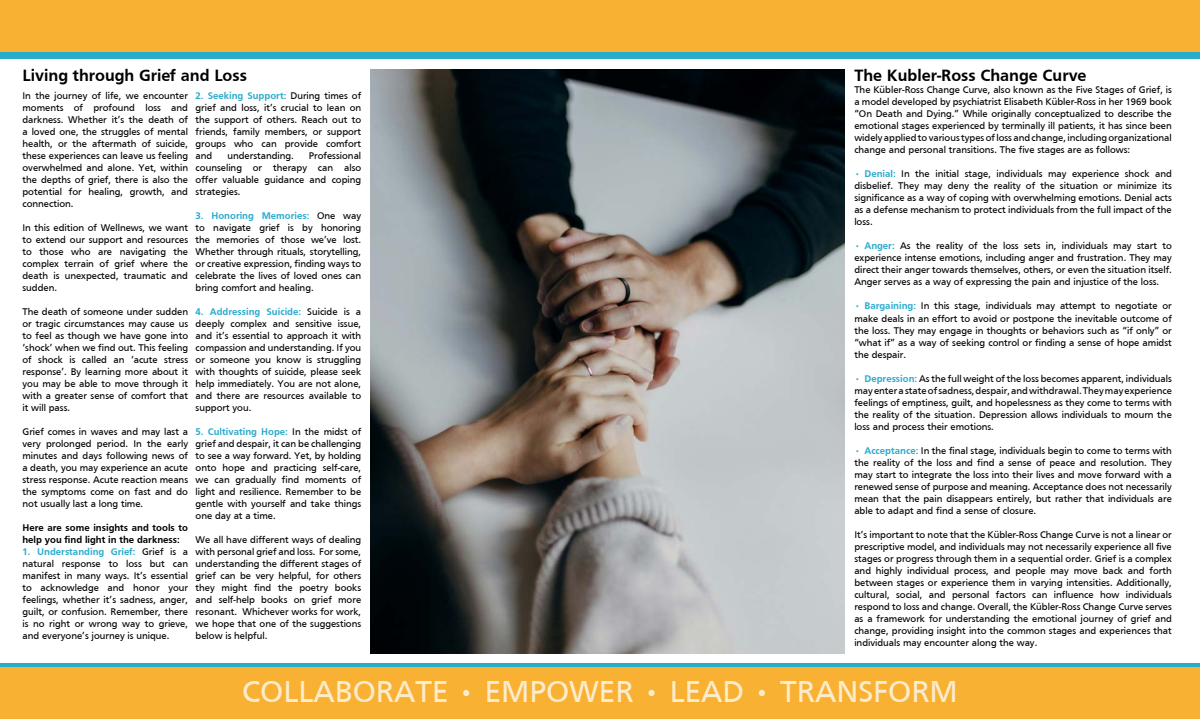
<style>
.page{position:relative;width:1200px;height:719px;background:#fff}
.page>*{position:absolute;margin:0;border:0;box-sizing:border-box;transform-origin:0 0}
.t1{font:31.25px "Frutiger";color:#fdeccc}
.t2{font:700 16.88px "Frutiger";color:#000}
.t3{font:10px/12px "Frutiger";color:#000;text-align:justify}
.t4{font:700 10px/12px "Frutiger";color:#000}
.s1{font-weight:700;color:#2babcc}
</style>
<div class="page">
<div style="left:0;top:0;width:1200px;height:52px;background:#f8b133"></div>
<div style="left:0;top:52px;width:1200px;height:7px;background:#2babcc"></div>
<div style="left:0;top:666px;width:1200px;height:53px;background:#f8b133"></div>
<hr style="left:0;top:663px;width:1200px;height:3px;background:#2babcc">
<img style="left:370px;top:69px;width:475px;height:584px">
<h2 class="t2" style="left:22px;top:66px;width:226px">Living through Grief and Loss</h2>
<p class="t3" style="left:22px;top:90px;width:167px">In the journey of life, we encounter moments of profound loss and darkness. Whether it’s the death of a loved one, the struggles of mental health, or the aftermath of suicide, these experiences can leave us feeling overwhelmed and alone. Yet, within the depths of grief, there is also the potential for healing, growth, and connection.</p>
<p class="t3" style="left:22px;top:222px;width:167px">In this edition of Wellnews, we want to extend our support and resources to those who are navigating the complex terrain of grief where the death is unexpected, traumatic and sudden.</p>
<p class="t3" style="left:22px;top:306px;width:167px">The death of someone under sudden or tragic circumstances may cause us to feel as though we have gone into ‘shock’ when we find out. This feeling of shock is called an ‘acute stress response’. By learning more about it you may be able to move through it with a greater sense of comfort that it will pass.</p>
<p class="t3" style="left:22px;top:426px;width:167px">Grief comes in waves and may last a very prolonged period. In the early minutes and days following news of a death, you may experience an acute stress response. Acute reaction means the symptoms come on fast and do not usually last a long time.</p>
<p class="t4" style="left:22px;top:522px;width:167px">Here are some insights and tools to help you find light in the darkness:</p>
<p class="t3" style="left:22px;top:546px;width:167px"><span class="s1">1. Understanding Grief:</span> Grief is a natural response to loss but can manifest in many ways. It’s essential to acknowledge and honor your feelings, whether it’s sadness, anger, guilt, or confusion. Remember, there is no right or wrong way to grieve, and everyone’s journey is unique.</p>
<h2 class="t2" style="left:854px;top:66px;width:234px">The Kubler-Ross Change Curve</h2>
<p class="t3" style="left:854px;top:84px;width:319px">The Kübler-Ross Change Curve, also known as the Five Stages of Grief, is a model developed by psychiatrist Elisabeth Kübler-Ross in her 1969 book “On Death and Dying.” While originally conceptualized to describe the emotional stages experienced by terminally ill patients, it has since been widely applied to various types of loss and change, including organizational change and personal transitions. The five stages are as follows:</p>
<p class="t3" style="left:854px;top:168px;width:319px"><span class="s1">• Denial:</span> In the initial stage, individuals may experience shock and disbelief. They may deny the reality of the situation or minimize its significance as a way of coping with overwhelming emotions. Denial acts as a defense mechanism to protect individuals from the full impact of the loss.</p>
<p class="t3" style="left:854px;top:240px;width:319px"><span class="s1">• Anger:</span> As the reality of the loss sets in, individuals may start to experience intense emotions, including anger and frustration. They may direct their anger towards themselves, others, or even the situation itself.<br>Anger serves as a way of expressing the pain and injustice of the loss.</p>
<p class="t3" style="left:854px;top:300px;width:319px"><span class="s1">• Bargaining:</span> In this stage, individuals may attempt to negotiate or make deals in an effort to avoid or postpone the inevitable outcome of the loss. They may engage in thoughts or behaviors such as “if only” or “what if” as a way of seeking control or finding a sense of hope amidst the despair.</p>
<p class="t3" style="left:854px;top:372px;width:319px"><span class="s1">• Depression:</span> As the full weight of the loss becomes apparent, individuals may enter a state of sadness, despair, and withdrawal. They may experience feelings of emptiness, guilt, and hopelessness as they come to terms with the reality of the situation. Depression allows individuals to mourn the loss and process their emotions.</p>
<p class="t3" style="left:854px;top:444px;width:319px"><span class="s1">• Acceptance:</span> In the final stage, individuals begin to come to terms with the reality of the loss and find a sense of peace and resolution. They may start to integrate the loss into their lives and move forward with a renewed sense of purpose and meaning. Acceptance does not necessarily mean that the pain disappears entirely, but rather that individuals are able to adapt and find a sense of closure.</p>
<p class="t3" style="left:854px;top:528px;width:319px">It’s important to note that the Kübler-Ross Change Curve is not a linear or prescriptive model, and individuals may not necessarily experience all five stages or progress through them in a sequential order. Grief is a complex and highly individual process, and people may move back and forth between stages or experience them in varying intensities. Additionally, cultural, social, and personal factors can influence how individuals respond to loss and change. Overall, the Kübler-Ross Change Curve serves as a framework for understanding the emotional journey of grief and change, providing insight into the common stages and experiences that individuals may encounter along the way.</p>
<p class="t3" style="left:196px;top:90px;width:167px"><span class="s1">2. Seeking Support:</span> During times of grief and loss, it’s crucial to lean on the support of others. Reach out to friends, family members, or support groups who can provide comfort and</p>
<p class="t3" style="left:196px;top:150px;width:167px;text-indent:113px">Professional counseling or therapy can also offer valuable guidance and coping strategies.</p>
<p class="t3" style="left:196px;top:210px;width:167px"><span class="s1">3. Honoring Memories:</span> One way to navigate grief is by honoring the memories of those we’ve lost.<br>Whether through rituals, storytelling, or creative expression, finding ways to celebrate the lives of loved ones can bring comfort and healing.</p>
<p class="t3" style="left:196px;top:306px;width:167px"><span class="s1">4. Addressing Suicide:</span> Suicide is a deeply complex and sensitive issue, and it’s essential to approach it with compassion and understanding. If you or someone you know is struggling with thoughts of suicide, please seek help immediately. You are not alone, and there are resources available to support you.</p>
<p class="t3" style="left:196px;top:426px;width:167px"><span class="s1">5. Cultivating Hope:</span> In the midst of grief and despair, it can be challenging to see a way forward. Yet, by holding onto hope and practicing self-care, we can gradually find moments of light and resilience. Remember to be gentle with yourself and take things one day at a time.</p>
<p class="t3" style="left:196px;top:534px;width:167px">We all have different ways of dealing with personal grief and loss. For some, understanding the different stages of grief can be very helpful, for others they might find the poetry books and self-help books on grief more resonant. Whichever works for work, we hope that one of the suggestions below is helpful.</p>
<h1 class="t1" style="left:242px;top:674px;width:717px">COLLABORATE • EMPOWER • LEAD • TRANSFORM</h1>
<p class="t3" style="left:227px;top:150px;width:68px">understanding.</p>
</div>
